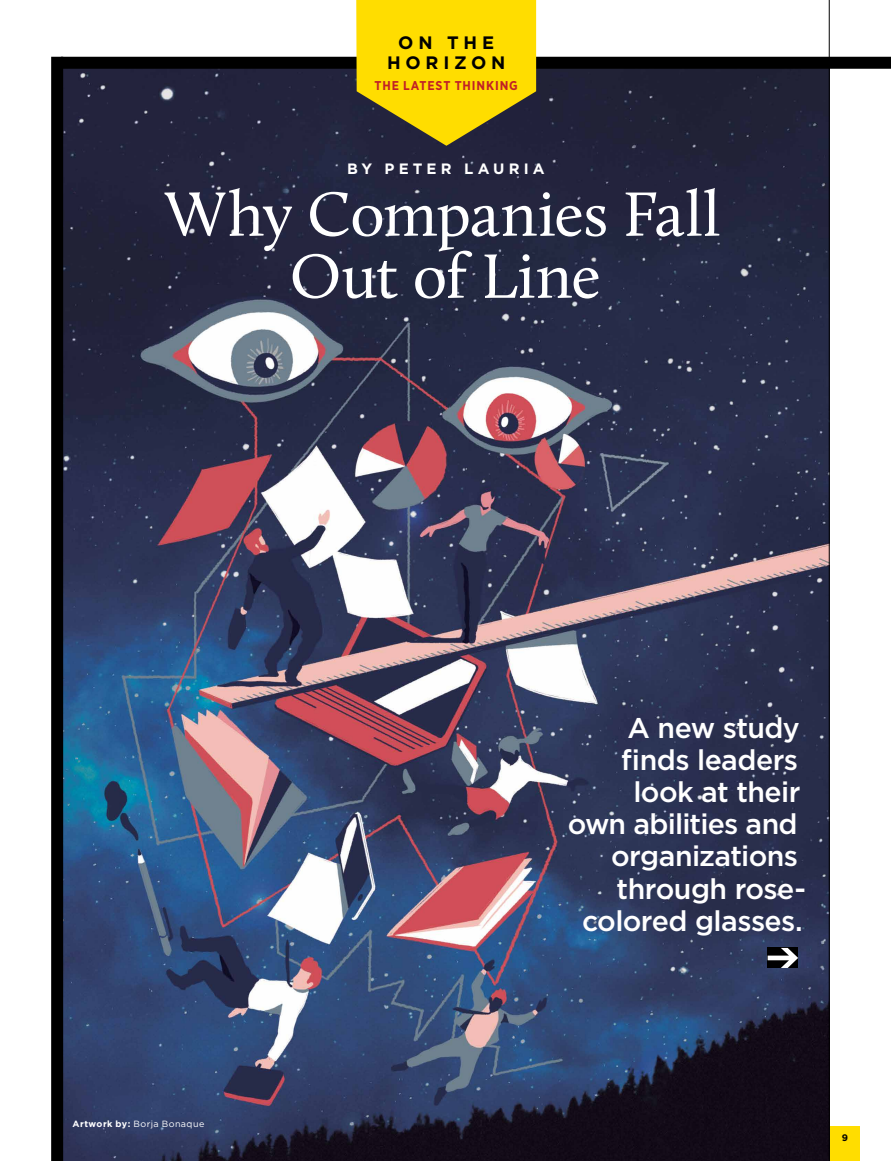
<style>
.page{position:relative;width:891px;height:1161px;background:#fff}
.page>*{position:absolute;margin:0;border:0;box-sizing:border-box;transform-origin:0 0}
.t1{font:64.8px/62.1px "Calluna";letter-spacing:-.015em;color:#fff;text-align:center}
.t2{font:500 28.5px/32.1px "Gotham";letter-spacing:-.02em;color:#fff;text-align:right}
.t3{font:700 18px/20.5px "Gotham";letter-spacing:.265em;color:#000;text-align:center}
.t4{font:700 15px "Gotham";letter-spacing:.275em;color:#fff}
.t5{font:700 12.75px "Gotham Narrow";letter-spacing:.07em;color:#c12126}
.t6{font:700 9.45px "Gotham";color:#000}
.t7{font:9px "Gotham";letter-spacing:.05em;color:#fff}
.s1{font-weight:700}
</style>
<div class="page">
<div style="left:829px;top:1126px;width:31px;height:35px;background:#fd0"></div>
<img style="left:63px;top:69px;width:766px;height:1092px">
<div style="left:61px;top:57px;width:830px;height:12px;background:#000"></div>
<div style="left:51px;top:57px;width:12px;height:1104px;background:#000"></div>
<svg style="left:356px;top:0;width:180px;height:146px;background:#d4b90c"></svg>
<svg style="left:768px;top:948px;width:30px;height:20px"></svg>
<hr style="left:829px;top:0;width:1px;height:1161px;background:#000">
<p class="t3" style="left:387px;top:31px;width:120px">ON THE<br>HORIZON</p>
<p class="t5" style="left:375px;top:77px;width:145px">THE LATEST THINKING</p>
<p class="t4" style="left:347px;top:160px;width:199px">BY PETER LAURIA</p>
<h1 class="t1" style="left:165px;top:182px;width:557px">Why Companies Fall<br>Out of Line</h1>
<p class="t7" style="left:73px;top:1119px;width:133px"><span class="s1">Artwork by:</span> Borja Bonaque</p>
<p class="t2" style="left:568px;top:711px;width:240px">A new study finds leaders look at their<br>own abilities and organizations through rose&shy;colored glasses.</p>
<p class="t6" style="left:842px;top:1132px;width:8px">9</p>
</div>
